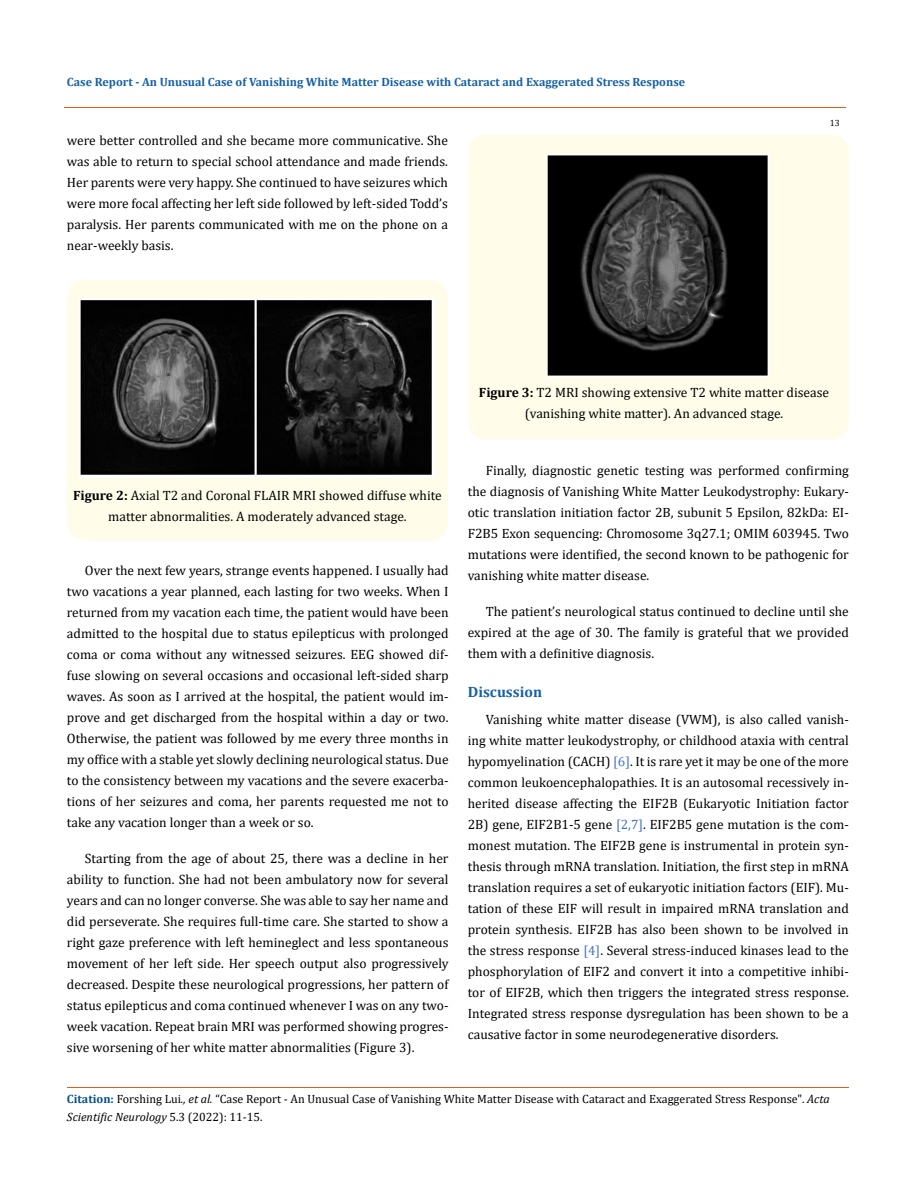
<style>
.page{position:relative;width:917px;height:1188px;background:#fff}
.page>*{position:absolute;margin:0;border:0;box-sizing:border-box;transform-origin:0 0}
.t1{font:700 15px "Cambria";color:#1560a6}
.t2{font:13.5px/21px "Cambria";color:#000;text-align:justify}
.t3{font:12px/18px "Cambria";color:#000}
.t4{font:700 12px "Cambria";color:#1560a6}
.t5{font:9px "Cambria";color:#000}
.s1{font-weight:700}
.s2{color:#4472c4}
.s3{font-weight:700;color:#035089}
.s4{font-style:italic}
</style>
<div class="page">
<div style="left:67px;top:280px;width:381px;height:261px;background:#fffde9;border-radius:18px"></div>
<img style="left:80px;top:299px;width:354px;height:178px">
<div style="left:468px;top:135px;width:380px;height:305px;background:#fffde9;border-radius:18px"></div>
<img style="left:548px;top:154px;width:220px;height:222px">
<hr style="left:64px;top:108px;width:781px;height:1px;background:#e05d1a">
<hr style="left:67px;top:1088px;width:781px;height:1px;background:#e05d1a">
<p class="t4" style="left:67px;top:73px;width:620px">Case Report - An Unusual Case of Vanishing White Matter Disease with Cataract and Exaggerated Stress Response</p>
<p class="t2" style="left:67px;top:130px;width:382px">were better controlled and she became more communicative. She was able to return to special school attendance and made friends.<br>Her parents were very happy. She continued to have seizures which were more focal affecting her left side followed by left-sided Todd’s paralysis. Her parents communicated with me on the phone on a near-weekly basis.</p>
<p class="t5" style="left:829px;top:118px;width:11px">13</p>
<p class="t2" style="left:73px;top:484px;width:370px;text-align:center"><span class="s1">Figure 2:</span> Axial T2 and Coronal FLAIR MRI showed diffuse white matter abnormalities. A moderately advanced stage.</p>
<p class="t2" style="left:67px;top:560px;width:383px;text-indent:18px">Over the next few years, strange events happened. I usually had two vacations a year planned, each lasting for two weeks. When I returned from my vacation each time, the patient would have been admitted to the hospital due to status epilepticus with prolonged coma or coma without any witnessed seizures. EEG showed dif&shy;fuse slowing on several occasions and occasional left-sided sharp waves. As soon as I arrived at the hospital, the patient would im&shy;prove and get discharged from the hospital within a day or two.<br>Otherwise, the patient was followed by me every three months in my office with a stable yet slowly declining neurological status. Due to the consistency between my vacations and the severe exacerba&shy;tions of her seizures and coma, her parents requested me not to take any vacation longer than a week or so.</p>
<p class="t2" style="left:67px;top:848px;width:383px;text-indent:18px">Starting from the age of about 25, there was a decline in her ability to function. She had not been ambulatory now for several years and can no longer converse. She was able to say her name and did perseverate. She requires full-time care. She started to show a right gaze preference with left hemineglect and less spontaneous movement of her left side. Her speech output also progressively decreased. Despite these neurological progressions, her pattern of status epilepticus and coma continued whenever I was on any two&shy;week vacation. Repeat brain MRI was performed showing progres&shy;sive worsening of her white matter abnormalities (Figure 3).</p>
<p class="t2" style="left:479px;top:382px;width:352px;text-align:center"><span class="s1">Figure 3:</span> T2 MRI showing extensive T2 white matter disease (vanishing white matter). An advanced stage.</p>
<p class="t2" style="left:468px;top:460px;width:382px;text-indent:18px">Finally, diagnostic genetic testing was performed confirming the diagnosis of Vanishing White Matter Leukodystrophy: Eukary&shy;otic translation initiation factor 2B, subunit 5 Epsilon, 82kDa: EI-F2B5 Exon sequencing: Chromosome 3q27.1; OMIM 603945. Two mutations were identified, the second known to be pathogenic for vanishing white matter disease.</p>
<p class="t2" style="left:468px;top:601px;width:382px;text-indent:18px">The patient’s neurological status continued to decline until she expired at the age of 30. The family is grateful that we provided them with a definitive diagnosis.</p>
<p class="t1" style="left:468px;top:682px;width:76px">Discussion</p>
<p class="t2" style="left:468px;top:709px;width:382px;text-indent:18px">Vanishing white matter disease (VWM), is also called vanish&shy;ing white matter leukodystrophy, or childhood ataxia with central hypomyelination (CACH) <span class="s2">[6]</span>. It is rare yet it may be one of the more common leukoencephalopathies. It is an autosomal recessively in&shy;herited disease affecting the EIF2B (Eukaryotic Initiation factor 2B) gene, EIF2B1-5 gene <span class="s2">[2,7]</span>. EIF2B5 gene mutation is the com&shy;monest mutation. The EIF2B gene is instrumental in protein syn&shy;thesis through mRNA translation. Initiation, the first step in mRNA translation requires a set of eukaryotic initiation factors (EIF). Mu&shy;tation of these EIF will result in impaired mRNA translation and protein synthesis. EIF2B has also been shown to be involved in the stress response <span class="s2">[4]</span>. Several stress-induced kinases lead to the phosphorylation of EIF2 and convert it into a competitive inhibi&shy;tor of EIF2B, which then triggers the integrated stress response.<br>Integrated stress response dysregulation has been shown to be a causative factor in some neurodegenerative disorders.</p>
<p class="t3" style="left:67px;top:1090px;width:764px"><span class="s3">Citation:</span> Forshing Lui<span class="s4">., et al.</span> “Case Report - An Unusual Case of Vanishing White Matter Disease with Cataract and Exaggerated Stress Response". <span class="s4">Acta<br>Scientific Neurology</span> 5.3 (2022): 11-15.</p>
</div>
